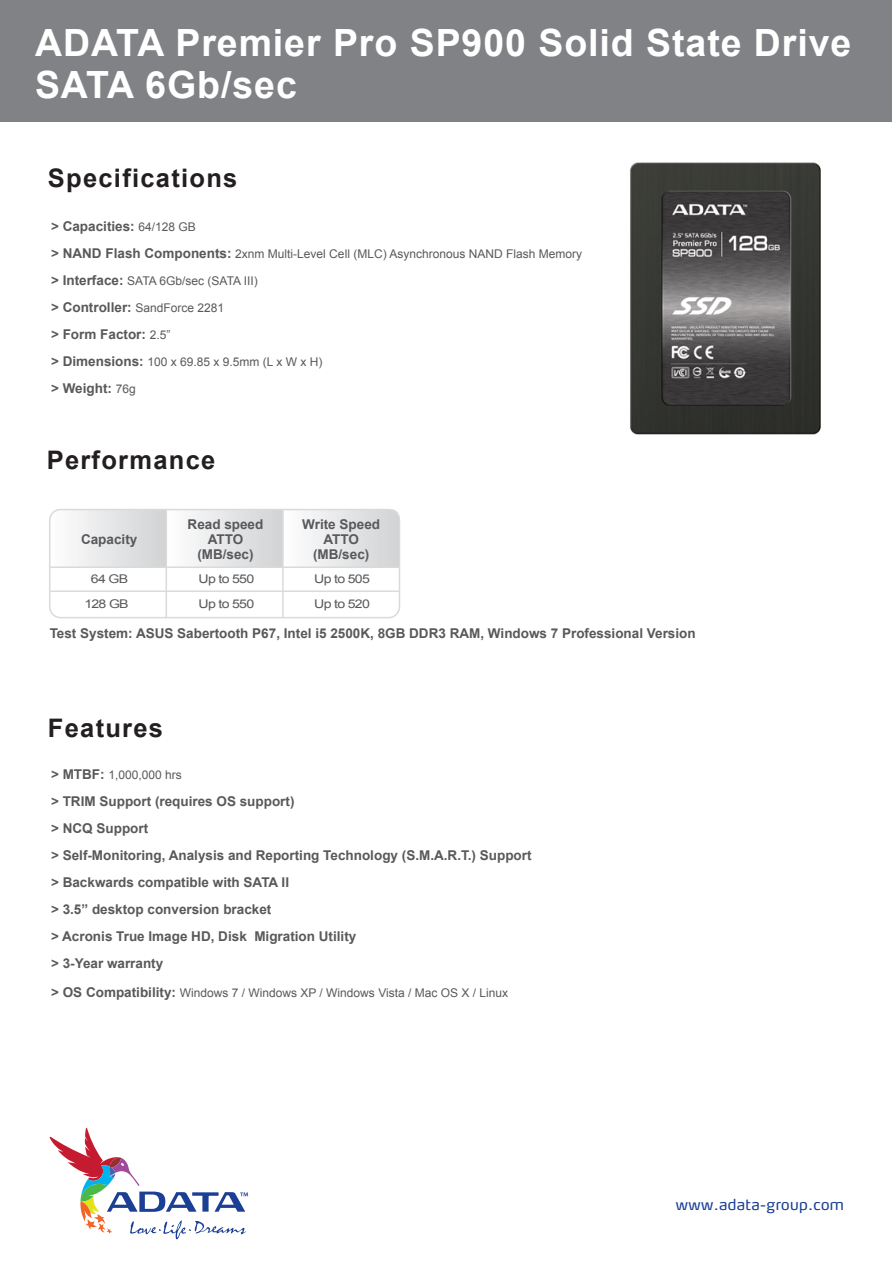
<style>
.page{position:relative;width:892px;height:1262px;background:#fff}
.page>*{position:absolute;margin:0;border:0;box-sizing:border-box;transform-origin:0 0}
.t1{font:700 37.5px/42px "Arial";letter-spacing:.025em;color:#fff}
.t2{font:700 25.5px "Arial";letter-spacing:.05em;color:#231f20}
.t3{font:15px "Max LF";letter-spacing:.025em;color:#1b3f94}
.t4{font:700 13.5px/27px "Arial";color:#59595b;text-align:center}
.t5{font:12px "Arial";color:#59595b}
.t6{font:12px "Arial";color:#59595b;scale:1.18 1}
.s1{font-weight:400;font-size:12px}
.s2{font-weight:700;font-size:13.5px}
</style>
<div class="page">
<div style="left:0;top:0;width:892px;height:121px;background:#808285"></div>
<svg style="left:49px;top:1127px;width:199px;height:112px"></svg>
<img style="left:630px;top:162px;width:191px;height:273px">
<div style="left:166px;top:509px;width:117px;height:58px;background:linear-gradient(to right,#fefefe,#d1d2d4)"></div>
<svg style="left:52px;top:511px;width:114px;height:55px"></svg>
<svg style="left:308px;top:511px;width:89px;height:55px"></svg>
<hr style="left:166px;top:509px;width:1px;height:109px;background:#dadada">
<hr style="left:282px;top:509px;width:2px;height:109px;background:#dadada">
<hr style="left:50px;top:566px;width:350px;height:2px;background:#dadada">
<hr style="left:50px;top:590px;width:350px;height:2px;background:#dadada">
<div style="left:49px;top:508px;width:351px;height:110px;border:2px solid #dadada;border-radius:11px"></div>
<h1 class="t1" style="left:35px;top:22px;width:818px">ADATA Premier Pro SP900 Solid State Drive<br>SATA 6Gb/sec</h1>
<h2 class="t2" style="left:48px;top:161px;width:191px">Specifications</h2>
<p class="t4" style="left:51px;top:213px;width:146px">&gt; Capacities: <span class="s1">64/128 GB</span></p>
<p class="t5" style="left:51px;top:246px;width:532px"><span class="s2">&gt; NAND Flash Components:</span> 2xnm Multi-Level Cell (MLC) Asynchronous NAND Flash Memory</p>
<p class="t5" style="left:51px;top:273px;width:208px"><span class="s2">&gt; Interface:</span> SATA 6Gb/sec (SATA III)</p>
<p class="t5" style="left:51px;top:300px;width:175px"><span class="s2">&gt; Controller:</span> SandForce 2281</p>
<p class="t4" style="left:51px;top:321px;width:121px">&gt; Form Factor: <span class="s1">2.5”</span></p>
<p class="t5" style="left:51px;top:354px;width:273px"><span class="s2">&gt; Dimensions:</span> 100 x 69.85 x 9.5mm (L x W x H)</p>
<p class="t4" style="left:51px;top:375px;width:86px">&gt; Weight: <span class="s1">76g</span></p>
<h2 class="t2" style="left:47px;top:443px;width:170px">Performance</h2>
<p class="t4" style="left:81px;top:526px;width:58px">Capacity</p>
<p class="t4" style="left:188px;top:517px;width:77px;line-height:15px">Read speed<br>ATTO (MB/sec)</p>
<p class="t4" style="left:302px;top:517px;width:79px;line-height:15px">Write Speed<br>ATTO (MB/sec)</p>
<p class="t6" style="left:91px;top:571px;width:33px">64 GB</p>
<p class="t6" style="left:199px;top:571px;width:49px">Up to 550</p>
<p class="t6" style="left:314px;top:571px;width:49px">Up to 505</p>
<p class="t6" style="left:84px;top:596px;width:39px">128 GB</p>
<p class="t6" style="left:199px;top:596px;width:49px">Up to 550</p>
<p class="t6" style="left:314px;top:596px;width:49px">Up to 520</p>
<p class="t4" style="left:50px;top:620px;width:647px">Test System: ASUS Sabertooth P67, Intel i5 2500K, 8GB DDR3 RAM, Windows 7 Professional Version</p>
<h2 class="t2" style="left:48px;top:710px;width:117px">Features</h2>
<p class="t5" style="left:51px;top:767px;width:132px"><span class="s2">&gt; MTBF:</span> 1,000,000 hrs</p>
<p class="t4" style="left:51px;top:788px;width:482px;text-align:left">&gt; TRIM Support (requires OS support)<br>&gt; NCQ Support<br>&gt; Self-Monitoring, Analysis and Reporting Technology (S.M.A.R.T.) Support &gt; Backwards compatible with SATA II<br>&gt; 3.5” desktop conversion bracket<br>&gt; Acronis True Image HD, Disk Migration Utility<br>&gt; 3-Year warranty</p>
<p class="t5" style="left:51px;top:984px;width:458px"><span class="s2">&gt; OS Compatibility:</span> Windows 7 / Windows XP / Windows Vista / Mac OS X / Linux</p>
<p class="t3" style="left:676px;top:1195px;width:169px">www.adata-group.com</p>
</div>
